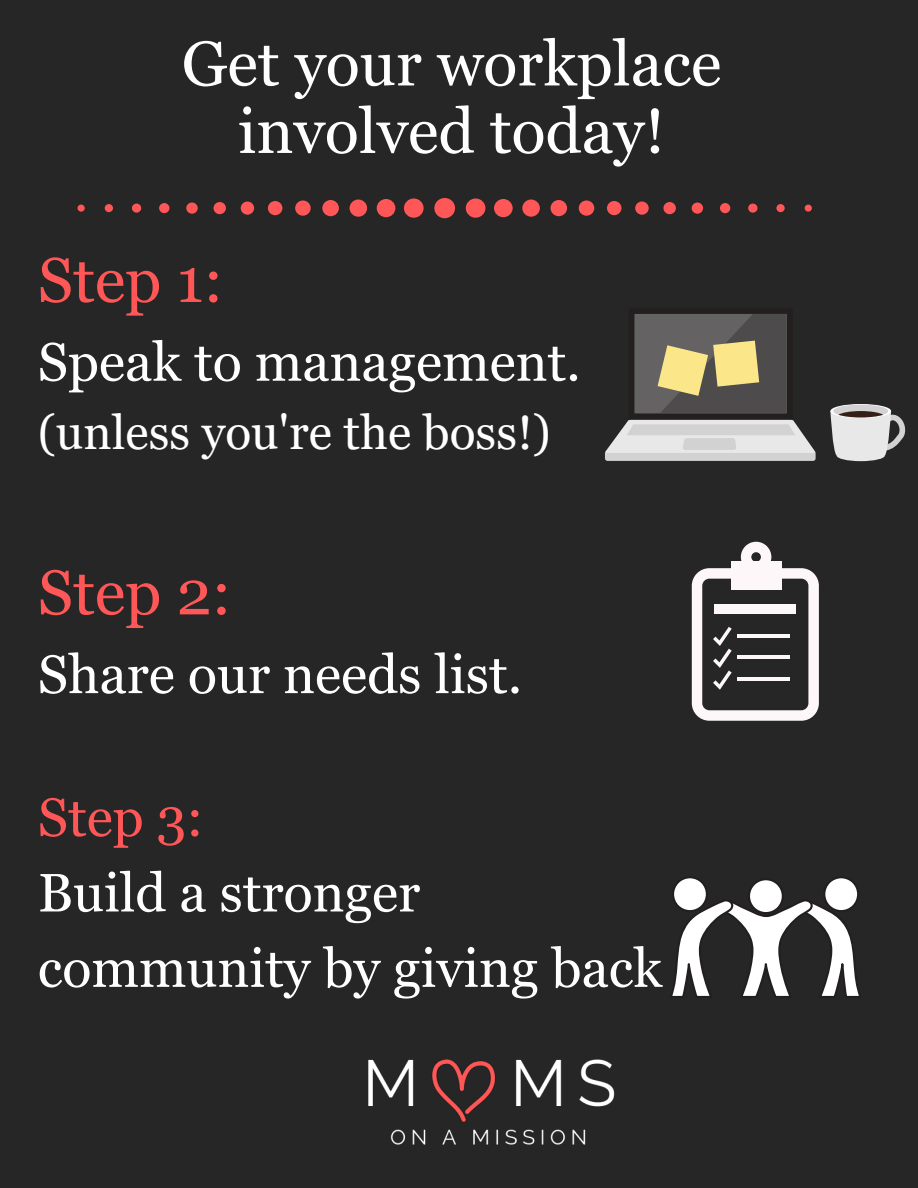
<style>
.page{position:relative;width:918px;height:1188px;background:#262626}
.page>*{position:absolute;margin:0;border:0;box-sizing:border-box;transform-origin:0 0}
.t1{font:63px/67.5px "Georgia";color:#fff;text-align:center}
.t2{font:63px "Georgia";color:#ff5757}
.t3{font:54px/75.3px "Georgia";color:#fff}
.t4{font:54px "Georgia";color:#ff5757}
.t5{font:48px "Georgia";color:#fff}
</style>
<div class="page">
<svg style="left:672px;top:878px;width:187px;height:118px"></svg>
<svg style="left:692px;top:542px;width:127px;height:179px"></svg>
<hr style="left:737px;top:678px;width:53px;height:3px;background:#fef7fa">
<img style="left:368px;top:1059px;width:247px;height:86px">
<svg style="left:78px;top:198px;width:734px;height:20px"></svg>
<div style="left:629px;top:308px;width:164px;height:112px;background:#231f1f;border-radius:3px"></div>
<div style="left:634px;top:314px;width:153px;height:99px;background:#656263"></div>
<svg style="left:605px;top:420px;width:211px;height:41px"></svg>
<svg style="left:830px;top:411px;width:75px;height:50px"></svg>
<svg style="left:830px;top:404px;width:61px;height:14px"></svg>
<div style="left:833px;top:405px;width:55px;height:12px;background:#d3d2d2;border-radius:50%"></div>
<div style="left:838px;top:411px;width:45px;height:6px;background:#351f16;border-radius:50%"></div>
<svg style="left:658px;top:314px;width:128px;height:99px"></svg>
<p class="t1" style="left:182px;top:30px;width:541px">Get your workplace involved today!</p>
<p class="t2" style="left:38px;top:244px;width:187px">Step 1:</p>
<p class="t3" style="left:38px;top:324px;width:544px">Speak to management.</p>
<p class="t5" style="left:38px;top:405px;width:515px">(unless you're the boss!)</p>
<p class="t2" style="left:38px;top:557px;width:195px">Step 2:</p>
<p class="t3" style="left:38px;top:637px;width:486px">Share our needs list.</p>
<p class="t4" style="left:38px;top:787px;width:167px">Step 3:</p>
<p class="t3" style="left:38px;top:855px;width:626px">Build a stronger community by giving back</p>
</div>
